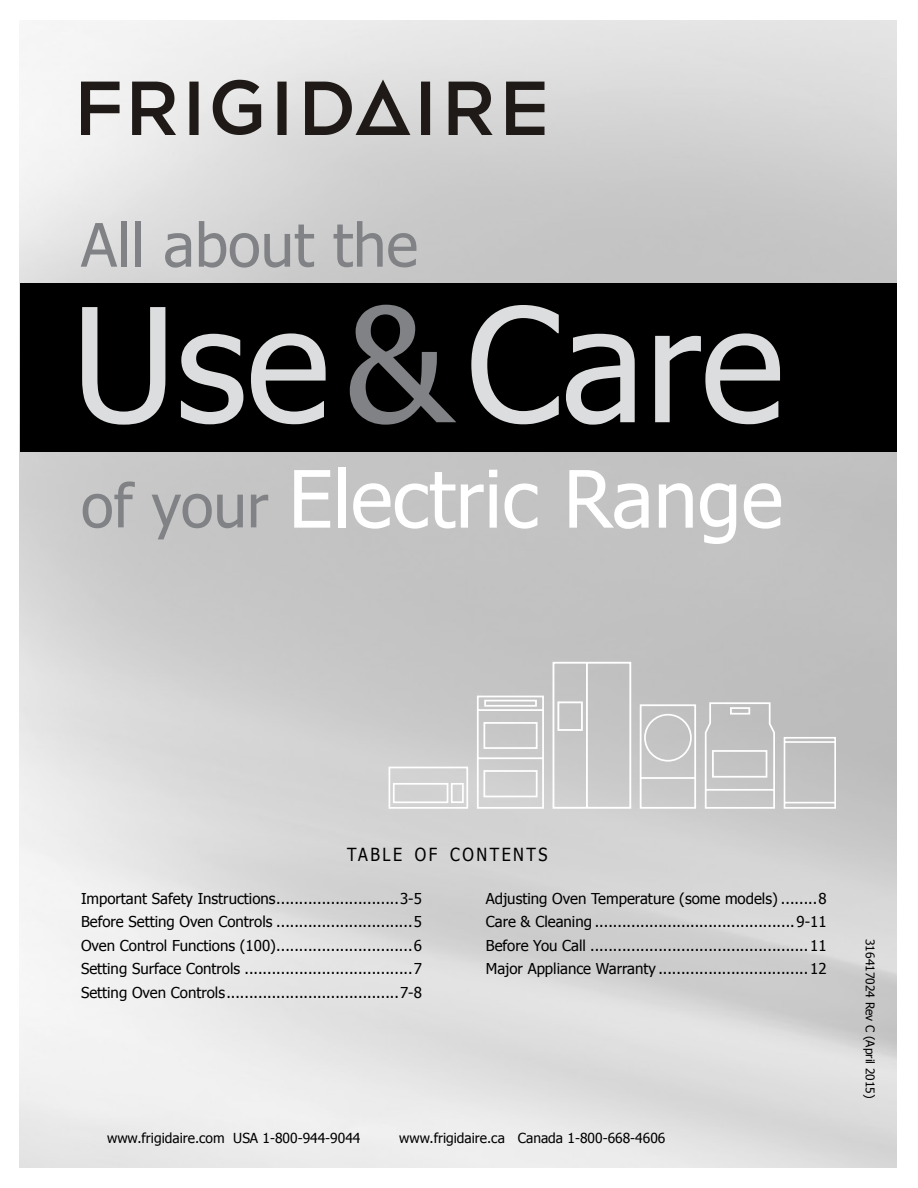
<style>
.page{position:relative;width:918px;height:1188px;background:#fff}
.page>*{position:absolute;margin:0;border:0;box-sizing:border-box;transform-origin:0 0}
.t1{font:158.4px "Tahoma";color:#dcddde}
.t2{font:79.2px "Tahoma";color:#fff}
.t3{font:60px "Tahoma";color:#808285}
.t4{font:18px "Tahoma";letter-spacing:.155em;color:#000;scale:.9 1}
.t5{font:15px/23.4px "Tahoma";color:#000;text-align:justify}
.t6{font:13.8px "Tahoma";color:#000}
.t7{font:12px "Tahoma";color:#000}
.s1{color:#808285}
</style>
<div class="page">
<img style="left:19px;top:20px;width:878px;height:1148px">
<svg style="left:421px;top:82px;width:9px;height:53px"></svg>
<svg style="left:213px;top:80px;width:48px;height:55px"></svg>
<svg style="left:506px;top:82px;width:38px;height:53px"></svg>
<svg style="left:81px;top:82px;width:39px;height:53px"></svg>
<svg style="left:132px;top:82px;width:44px;height:53px"></svg>
<svg style="left:189px;top:82px;width:10px;height:53px"></svg>
<svg style="left:277px;top:82px;width:10px;height:53px"></svg>
<svg style="left:449px;top:82px;width:44px;height:53px"></svg>
<svg style="left:305px;top:80px;width:105px;height:55px"></svg>
<div style="left:20px;top:284px;width:877px;height:168px;background:#000"></div>
<div style="left:640px;top:704px;width:56px;height:105px;border:2px solid #fff"></div>
<div style="left:644px;top:714px;width:48px;height:48px;border:2px solid #fff;border-radius:50%"></div>
<hr style="left:641px;top:777px;width:54px;height:2px;background:#fff">
<svg style="left:476px;top:695px;width:69px;height:115px"></svg>
<svg style="left:783px;top:736px;width:54px;height:74px"></svg>
<svg style="left:704px;top:701px;width:72px;height:109px"></svg>
<svg style="left:552px;top:662px;width:80px;height:148px"></svg>
<svg style="left:388px;top:766px;width:81px;height:44px"></svg>
<h3 class="t3" style="left:81px;top:205px;width:339px">All about the</h3>
<h1 class="t1" style="left:72px;top:258px;width:714px">Use <span class="s1">&amp;</span> Care</h1>
<h3 class="t3" style="left:81px;top:465px;width:189px">of your</h3>
<h2 class="t2" style="left:288px;top:446px;width:496px">Electric Range</h2>
<p class="t4" style="left:347px;top:843px;width:224px">TABLE OF CONTENTS</p>
<p class="t5" style="left:81px;top:886px;width:342px">Important Safety Instructions...........................3-5<br>Before Setting Oven Controls ..............................5<br>Oven Control Functions (100)..............................6<br>Setting Surface Controls .....................................7<br>Setting Oven Controls......................................7-8</p>
<p class="t5" style="left:486px;top:886px;width:342px">Adjusting Oven Temperature (some models) ........8<br>Care &amp; Cleaning ............................................9-11<br>Before You Call ................................................11<br>Major Appliance Warranty .................................12</p>
<p class="t6" style="left:107px;top:1129px;width:255px">www.frigidaire.com USA 1-800-944-9044</p>
<p class="t6" style="left:399px;top:1129px;width:268px">www.frigidaire.ca Canada 1-800-668-4606</p>
<p class="t7" style="left:878px;top:939px;width:161px;rotate:90deg">316417024 Rev C (April 2015)</p>
</div>
